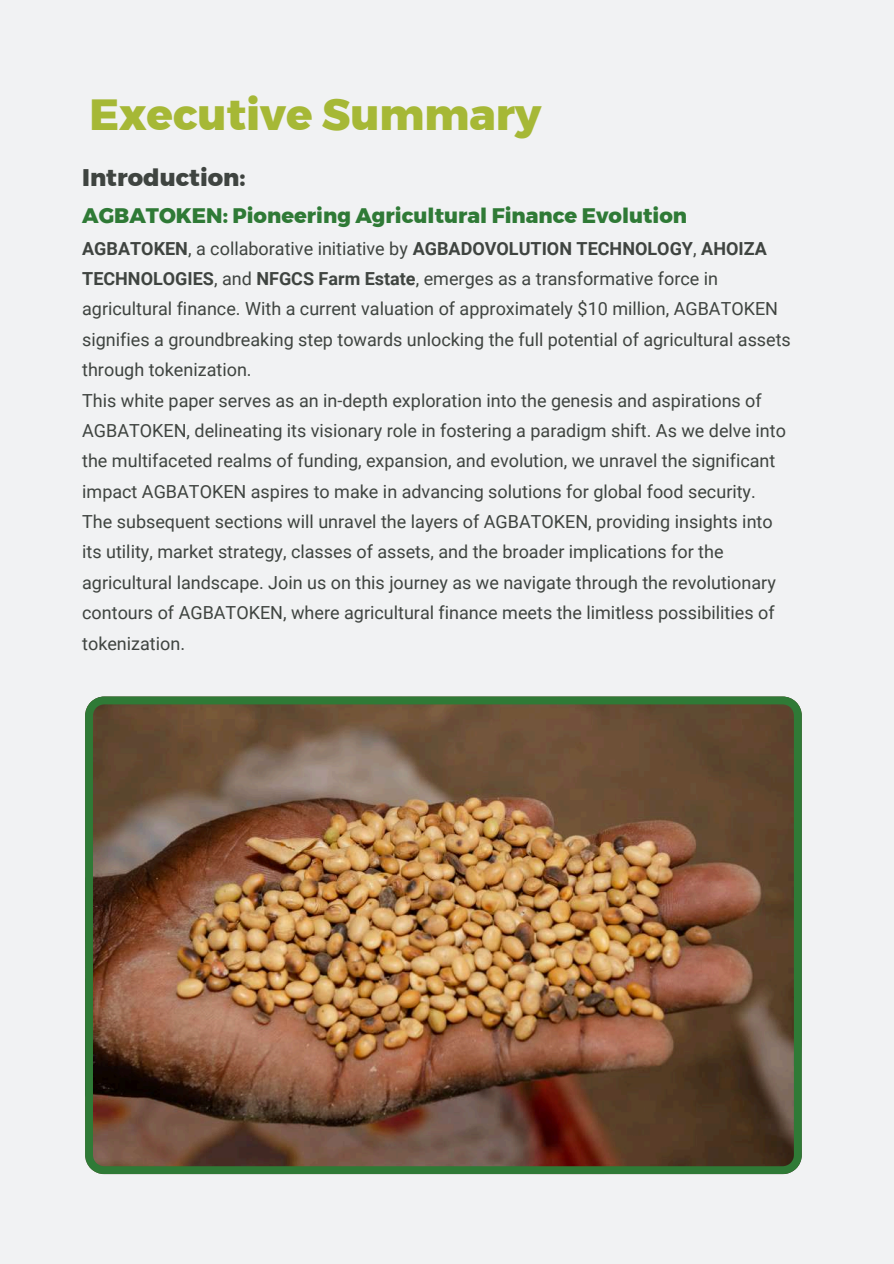
<style>
.page{position:relative;width:894px;height:1264px;background:#fff}
.page>*{position:absolute;margin:0;border:0;box-sizing:border-box;transform-origin:0 0}
.t1{font:800 43.5px "Montserrat";color:#a6b836}
.t2{font:800 24px "Montserrat";color:#3f4440}
.t3{font:800 21px "Montserrat";color:#2f7a36}
.t4{font:18px/30.3px "Roboto";color:#3f4440}
.s1{font-weight:700}
</style>
<div class="page">
<div style="left:0;top:0;width:893px;height:1263px;background:#f1f2f3"></div>
<img style="left:85px;top:696px;width:716px;height:477px">
<h1 class="t1" style="left:89px;top:88px;width:453px">Executive Summary</h1>
<h2 class="t2" style="left:82px;top:163px;width:165px">Introduction:</h2>
<p class="t3" style="left:82px;top:203px;width:606px">AGBATOKEN: Pioneering Agricultural Finance Evolution</p>
<p class="t4" style="left:82px;top:233px;width:710px"><span class="s1">AGBATOKEN</span>, a collaborative initiative by <span class="s1">AGBADOVOLUTION TECHNOLOGY</span>, <span class="s1">AHOIZA TECHNOLOGIES</span>, and <span class="s1">NFGCS Farm Estate</span>, emerges as a transformative force in agricultural finance. With a current valuation of approximately $10 million, AGBATOKEN signifies a groundbreaking step towards unlocking the full potential of agricultural assets through tokenization.<br>This white paper serves as an in-depth exploration into the genesis and aspirations of AGBATOKEN, delineating its visionary role in fostering a paradigm shift. As we delve into the multifaceted realms of funding, expansion, and evolution, we unravel the significant impact AGBATOKEN aspires to make in advancing solutions for global food security.<br>The subsequent sections will unravel the layers of AGBATOKEN, providing insights into its utility, market strategy, classes of assets, and the broader implications for the agricultural landscape. Join us on this journey as we navigate through the revolutionary contours of AGBATOKEN, where agricultural finance meets the limitless possibilities of tokenization.</p>
</div>
